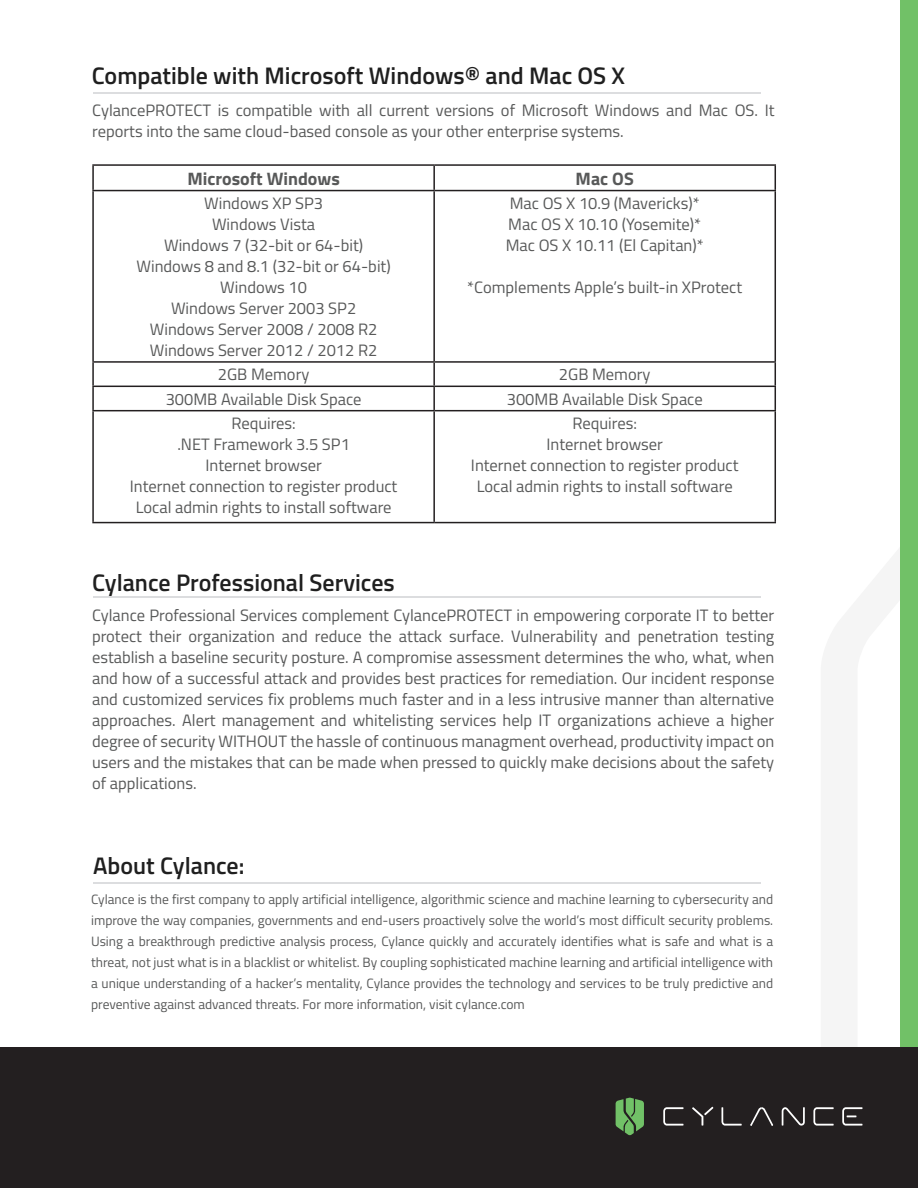
<style>
.page{position:relative;width:918px;height:1188px;background:#fff}
.page>*{position:absolute;margin:0;border:0;box-sizing:border-box;transform-origin:0 0}
.t1{font:600 24px "Titillium";color:#1f1f1f}
.t2{font:700 18px "Titillium";color:#585959}
.t3{font:16.5px/21px "Titillium";color:#585959;text-align:center}
.t4{font:13.5px/21px "Titillium";color:#585959;text-align:justify}
</style>
<div class="page">
<div style="left:900px;top:0;width:18px;height:1188px;background:#71c167"></div>
<div style="left:0;top:1048px;width:918px;height:140px;background:#231f20"></div>
<svg style="left:782px;top:1107px;width:23px;height:19px"></svg>
<svg style="left:663px;top:1107px;width:21px;height:19px"></svg>
<svg style="left:721px;top:1107px;width:21px;height:19px"></svg>
<svg style="left:813px;top:1107px;width:21px;height:19px"></svg>
<svg style="left:842px;top:1107px;width:20px;height:19px"></svg>
<svg style="left:616px;top:1098px;width:28px;height:37px"></svg>
<svg style="left:692px;top:1107px;width:21px;height:19px"></svg>
<svg style="left:750px;top:1107px;width:23px;height:19px"></svg>
<hr style="left:93px;top:92px;width:668px;height:2px;background:#dcdddf">
<hr style="left:93px;top:882px;width:668px;height:2px;background:#dcdddf">
<hr style="left:94px;top:596px;width:667px;height:1px;background:#dcdddf">
<hr style="left:92px;top:164px;width:342px;height:2px;background:#231f20">
<hr style="left:92px;top:166px;width:2px;height:24px;background:#231f20">
<hr style="left:434px;top:164px;width:342px;height:2px;background:#231f20">
<hr style="left:433px;top:166px;width:2px;height:24px;background:#231f20">
<svg style="left:775px;top:166px;width:1px;height:24px"></svg>
<hr style="left:92px;top:190px;width:342px;height:1px;background:#231f20">
<hr style="left:92px;top:191px;width:2px;height:170px;background:#231f20">
<hr style="left:434px;top:190px;width:342px;height:1px;background:#231f20">
<hr style="left:433px;top:191px;width:2px;height:170px;background:#231f20">
<hr style="left:775px;top:191px;width:1px;height:170px;background:#231f20">
<hr style="left:92px;top:361px;width:342px;height:2px;background:#231f20">
<hr style="left:92px;top:363px;width:2px;height:23px;background:#231f20">
<hr style="left:434px;top:361px;width:342px;height:2px;background:#231f20">
<hr style="left:433px;top:363px;width:2px;height:23px;background:#231f20">
<hr style="left:92px;top:386px;width:342px;height:1px;background:#231f20">
<hr style="left:92px;top:387px;width:2px;height:23px;background:#231f20">
<hr style="left:434px;top:386px;width:342px;height:1px;background:#231f20">
<hr style="left:433px;top:387px;width:2px;height:23px;background:#231f20">
<svg style="left:775px;top:363px;width:1px;height:47px"></svg>
<hr style="left:92px;top:410px;width:342px;height:1px;background:#231f20">
<hr style="left:92px;top:411px;width:2px;height:111px;background:#231f20">
<hr style="left:434px;top:410px;width:342px;height:1px;background:#231f20">
<hr style="left:433px;top:411px;width:2px;height:111px;background:#231f20">
<hr style="left:775px;top:411px;width:1px;height:111px;background:#231f20">
<hr style="left:92px;top:522px;width:342px;height:1px;background:#231f20">
<hr style="left:434px;top:522px;width:342px;height:1px;background:#231f20">
<h1 class="t1" style="left:92px;top:57px;width:535px">Compatible with Microsoft Windows® and Mac OS X</h1>
<p class="t3" style="left:92px;top:99px;width:684px;text-align:left">CylancePROTECT is compatible with all current versions of Microsoft Windows and Mac OS. It reports into the same cloud-based console as your other enterprise systems.</p>
<p class="t2" style="left:187px;top:165px;width:154px">Microsoft Windows</p>
<p class="t2" style="left:576px;top:165px;width:60px">Mac OS</p>
<p class="t3" style="left:137px;top:192px;width:256px">Windows XP SP3<br>Windows Vista<br>Windows 7 (32-bit or 64-bit)<br>Windows 8 and 8.1 (32-bit or 64-bit)<br>Windows 10<br>Windows Server 2003 SP2<br>Windows Server 2008 / 2008 R2<br>Windows Server 2012 / 2012 R2</p>
<p class="t3" style="left:506px;top:192px;width:200px;text-align:left">Mac OS X 10.9 (Mavericks)*<br>Mac OS X 10.10 (Yosemite)*<br>Mac OS X 10.11 (El Capitan)*</p>
<p class="t3" style="left:467px;top:276px;width:276px">*Complements Apple’s built-in XProtect</p>
<p class="t3" style="left:218px;top:363px;width:93px">2GB Memory</p>
<p class="t3" style="left:559px;top:363px;width:93px">2GB Memory</p>
<p class="t3" style="left:166px;top:388px;width:197px">300MB Available Disk Space</p>
<p class="t3" style="left:507px;top:388px;width:197px">300MB Available Disk Space</p>
<p class="t3" style="left:130px;top:412px;width:269px">Requires:<br>.NET Framework 3.5 SP1<br>Internet browser<br>Internet connection to register product<br>Local admin rights to install software</p>
<p class="t3" style="left:471px;top:412px;width:269px">Requires:<br>Internet browser<br>Internet connection to register product<br>Local admin rights to install software</p>
<h1 class="t1" style="left:92px;top:564px;width:304px">Cylance Professional Services</h1>
<p class="t3" style="left:92px;top:604px;width:684px;text-align:justify">Cylance Professional Services complement CylancePROTECT in empowering corporate IT to better protect their organization and reduce the attack surface. Vulnerability and penetration testing establish a baseline security posture. A compromise assessment determines the who, what, when and how of a successful attack and provides best practices for remediation. Our incident response and customized services fix problems much faster and in a less intrusive manner than alternative approaches. Alert management and whitelisting services help IT organizations achieve a higher degree of security WITHOUT the hassle of continuous managment overhead, productivity impact on users and the mistakes that can be made when pressed to quickly make decisions about the safety of applications.</p>
<h1 class="t1" style="left:93px;top:847px;width:153px">About Cylance:</h1>
<p class="t4" style="left:91px;top:888px;width:684px">Cylance is the first company to apply artificial intelligence, algorithmic science and machine learning to cybersecurity and improve the way companies, governments and end-users proactively solve the world’s most difficult security problems.<br>Using a breakthrough predictive analysis process, Cylance quickly and accurately identifies what is safe and what is a threat, not just what is in a blacklist or whitelist. By coupling sophisticated machine learning and artificial intelligence with a unique understanding of a hacker’s mentality, Cylance provides the technology and services to be truly predictive and preventive against advanced threats. For more information, visit cylance.com</p>
</div>
